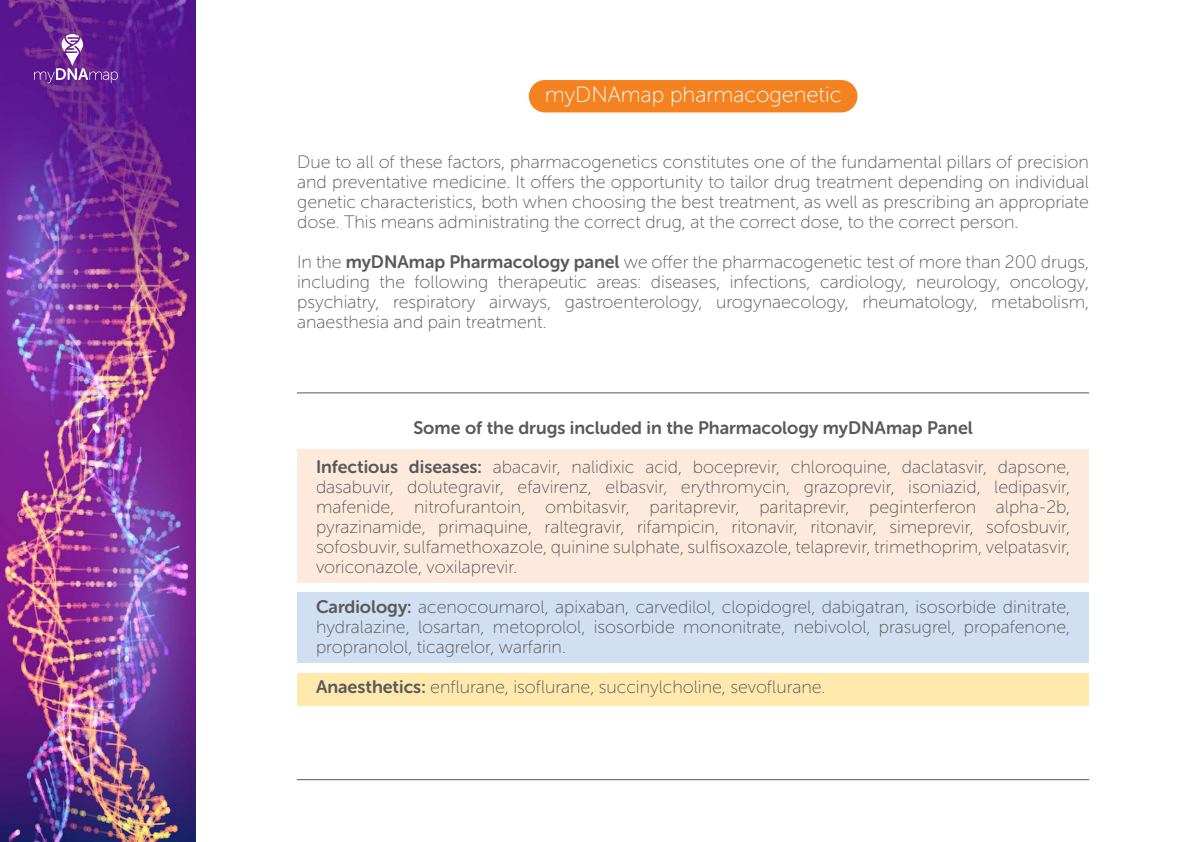
<style>
.page{position:relative;width:1191px;height:842px;background:#fff}
.page>*{position:absolute;margin:0;border:0;box-sizing:border-box;transform-origin:0 0}
.t1{font:22px "Museo Sans Rounded 100";color:#fff}
.t2{font:18px/20px "Museo Sans Rounded 100";color:#58595b;text-align:justify}
.t3{font:18px "Museo Sans Rounded 700";color:#58595b}
.s1{font-family:"Museo Sans Rounded 700"}
</style>
<div class="page">
<div style="left:297px;top:449px;width:792px;height:134px;background:#fdeadd"></div>
<div style="left:297px;top:592px;width:792px;height:71px;background:#d1dff2"></div>
<div style="left:297px;top:673px;width:792px;height:33px;background:#ffe9ac"></div>
<img style="left:0;top:0;width:196px;height:842px">
<svg style="left:34px;top:34px;width:84px;height:49px;background:#793c9f"></svg>
<div style="left:529px;top:80px;width:328px;height:32px;background:#f58220;border-radius:16px"></div>
<hr style="left:297px;top:779px;width:791px;height:1px;background:#58595b">
<hr style="left:297px;top:393px;width:791px;height:1px;background:#58595b">
<p class="t1" style="left:545px;top:83px;width:298px">myDNAmap pharmacogenetic</p>
<p class="t2" style="left:297px;top:152px;width:793px">Due to all of these factors, pharmacogenetics constitutes one of the fundamental pillars of precision and preventative medicine. It offers the opportunity to tailor drug treatment depending on individual genetic characteristics, both when choosing the best treatment, as well as prescribing an appropriate dose. This means administrating the correct drug, at the correct dose, to the correct person.</p>
<p class="t2" style="left:297px;top:252px;width:793px">In the <span class="s1">myDNAmap Pharmacology panel</span> we offer the pharmacogenetic test of more than 200 drugs, including the following therapeutic areas: diseases, infections, cardiology, neurology, oncology, psychiatry, respiratory airways, gastroenterology, urogynaecology, rheumatology, metabolism, anaesthesia and pain treatment.</p>
<p class="t3" style="left:413px;top:418px;width:561px">Some of the drugs included in the Pharmacology myDNAmap Panel</p>
<p class="t2" style="left:316px;top:457px;width:756px"><span class="s1">Infectious diseases:</span> abacavir, nalidixic acid, boceprevir, chloroquine, daclatasvir, dapsone, dasabuvir, dolutegravir, efavirenz, elbasvir, erythromycin, grazoprevir, isoniazid, ledipasvir, mafenide, nitrofurantoin, ombitasvir, paritaprevir, paritaprevir, peginterferon alpha-2b, pyrazinamide, primaquine, raltegravir, rifampicin, ritonavir, ritonavir, simeprevir, sofosbuvir, sofosbuvir, sulfamethoxazole, quinine sulphate, sulfisoxazole, telaprevir, trimethoprim, velpatasvir, voriconazole, voxilaprevir.</p>
<p class="t2" style="left:316px;top:597px;width:755px"><span class="s1">Cardiology:</span> acenocoumarol, apixaban, carvedilol, clopidogrel, dabigatran, isosorbide dinitrate, hydralazine, losartan, metoprolol, isosorbide mononitrate, nebivolol, prasugrel, propafenone, propranolol, ticagrelor, warfarin.</p>
<p class="t2" style="left:316px;top:677px;width:511px"><span class="s1">Anaesthetics:</span> enflurane, isoflurane, succinylcholine, sevoflurane.</p>
</div>
